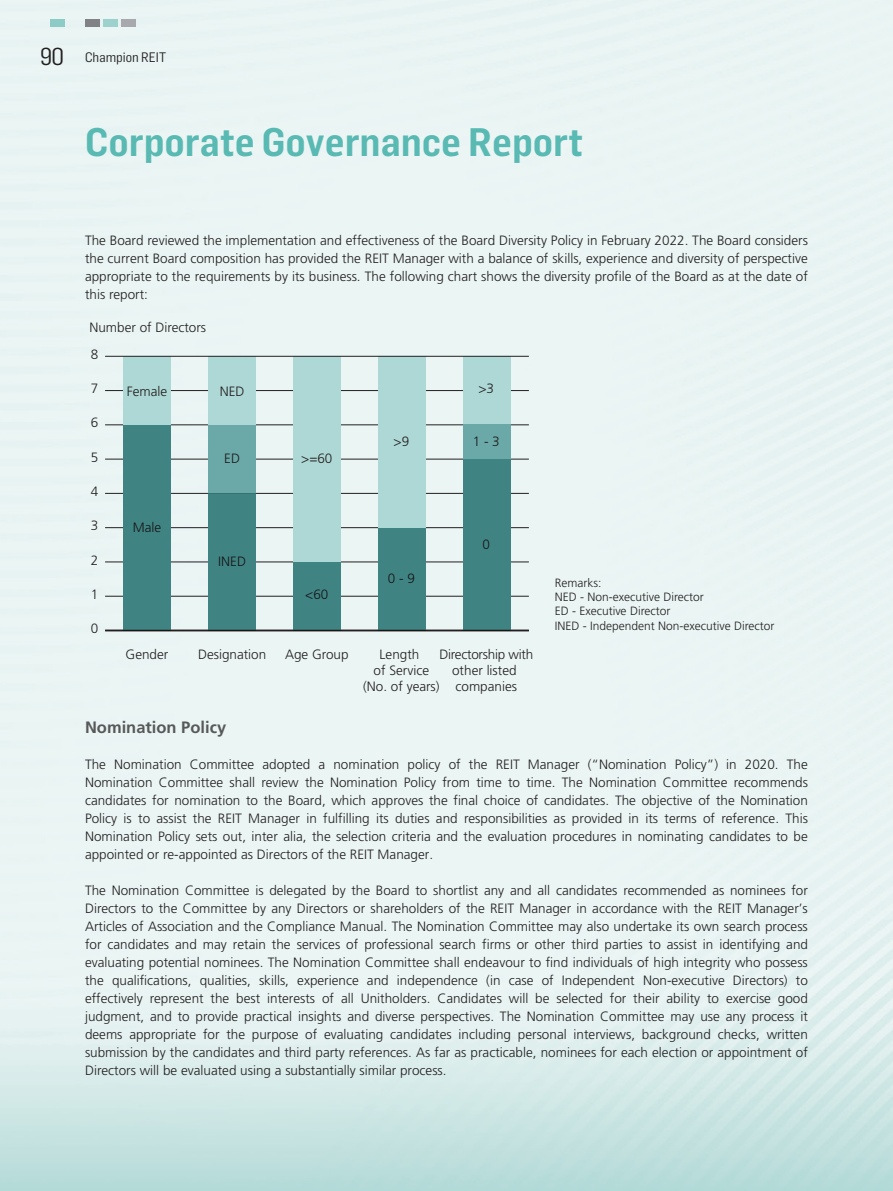
<style>
.page{position:relative;width:893px;height:1191px;background:#fff}
.page>*{position:absolute;margin:0;border:0;box-sizing:border-box;transform-origin:0 0}
.t1{font:600 39px "Flama Semicondensed";color:#59b9b3}
.t2{font:700 16.5px "Frutiger LT Std";color:#57585a}
.t3{font:300 13.5px/18px "Frutiger LT Std";color:#231f20;text-align:justify}
.t4{font:13.5px "Flama Semicondensed";color:#231f20}
.t5{font:300 12px/14.4px "Frutiger LT Std";color:#231f20}
.s1{font-size:24px}
</style>
<div class="page">
<img style="left:0;top:0;width:893px;height:1191px">
<div style="left:103px;top:19px;width:15px;height:8px;background:#9dd1ce"></div>
<div style="left:85px;top:19px;width:15px;height:8px;background:#808285"></div>
<div style="left:121px;top:19px;width:15px;height:8px;background:#a8a9ad"></div>
<div style="left:50px;top:19px;width:15px;height:8px;background:#8dcbc7"></div>
<hr style="left:105px;top:596px;width:424px;height:1px;background:#231f20">
<hr style="left:105px;top:561px;width:424px;height:1px;background:#231f20">
<hr style="left:105px;top:527px;width:424px;height:1px;background:#231f20">
<hr style="left:105px;top:493px;width:424px;height:1px;background:#231f20">
<hr style="left:105px;top:459px;width:424px;height:1px;background:#231f20">
<hr style="left:105px;top:424px;width:424px;height:1px;background:#231f20">
<hr style="left:105px;top:390px;width:424px;height:1px;background:#231f20">
<div style="left:208px;top:356px;width:48px;height:69px;background:#aed8d5"></div>
<div style="left:378px;top:356px;width:47px;height:172px;background:#aed8d5"></div>
<div style="left:463px;top:356px;width:47px;height:69px;background:#aed8d5"></div>
<div style="left:124px;top:356px;width:47px;height:69px;background:#aed8d5"></div>
<div style="left:293px;top:356px;width:48px;height:206px;background:#aed8d5"></div>
<hr style="left:105px;top:356px;width:424px;height:1px;background:#231f20">
<hr style="left:105px;top:630px;width:424px;height:1px;background:#231f20">
<div style="left:208px;top:425px;width:48px;height:68px;background:#6aa9a7"></div>
<div style="left:463px;top:425px;width:47px;height:34px;background:#6aa9a7"></div>
<div style="left:124px;top:425px;width:47px;height:205px;background:#3f8483"></div>
<div style="left:208px;top:493px;width:48px;height:137px;background:#3f8483"></div>
<div style="left:293px;top:562px;width:48px;height:68px;background:#3f8483"></div>
<div style="left:378px;top:528px;width:47px;height:102px;background:#3f8483"></div>
<div style="left:463px;top:459px;width:47px;height:171px;background:#3f8483"></div>
<p class="t4" style="left:40px;top:48px;width:127px"><span class="s1">90</span> Champion REIT</p>
<h1 class="t1" style="left:85px;top:117px;width:499px">Corporate Governance Report</h1>
<p class="t3" style="left:85px;top:232px;width:724px">The Board reviewed the implementation and effectiveness of the Board Diversity Policy in February 2022. The Board considers the current Board composition has provided the REIT Manager with a balance of skills, experience and diversity of perspective appropriate to the requirements by its business. The following chart shows the diversity profile of the Board as at the date of this report:</p>
<p class="t3" style="left:89px;top:318px;width:118px">Number of Directors</p>
<p class="t3" style="left:91px;top:345px;width:9px">8</p>
<p class="t3" style="left:91px;top:380px;width:9px">7</p>
<p class="t3" style="left:91px;top:414px;width:9px">6</p>
<p class="t3" style="left:91px;top:448px;width:9px">5</p>
<p class="t3" style="left:91px;top:482px;width:9px">4</p>
<p class="t3" style="left:91px;top:517px;width:9px">3</p>
<p class="t3" style="left:91px;top:551px;width:9px">2</p>
<p class="t3" style="left:91px;top:585px;width:9px">1</p>
<p class="t3" style="left:91px;top:619px;width:9px">0</p>
<p class="t3" style="left:127px;top:382px;width:42px">Female</p>
<p class="t3" style="left:133px;top:518px;width:30px">Male</p>
<p class="t3" style="left:126px;top:645px;width:44px">Gender</p>
<p class="t3" style="left:220px;top:382px;width:26px">NED</p>
<p class="t3" style="left:224px;top:449px;width:17px">ED</p>
<p class="t3" style="left:301px;top:449px;width:33px">&gt;=60</p>
<p class="t3" style="left:394px;top:432px;width:17px">&gt;9</p>
<p class="t3" style="left:478px;top:380px;width:17px">&gt;3</p>
<p class="t3" style="left:473px;top:432px;width:29px">1 - 3</p>
<p class="t3" style="left:218px;top:552px;width:29px">INED</p>
<p class="t3" style="left:305px;top:586px;width:25px">&lt;60</p>
<p class="t3" style="left:388px;top:569px;width:29px">0 - 9</p>
<p class="t3" style="left:482px;top:535px;width:9px">0</p>
<p class="t3" style="left:198px;top:645px;width:70px">Designation</p>
<p class="t3" style="left:285px;top:645px;width:65px">Age Group</p>
<p class="t3" style="left:363px;top:646px;width:78px;line-height:16.2px;text-align:center">Length<br>of Service (No. of years)</p>
<p class="t3" style="left:439px;top:646px;width:95px;line-height:16.2px;text-align:center">Directorship with other listed companies</p>
<p class="t5" style="left:555px;top:575px;width:221px">Remarks:<br>NED - Non-executive Director<br>ED - Executive Director<br>INED - Independent Non-executive Director</p>
<p class="t2" style="left:85px;top:717px;width:143px">Nomination Policy</p>
<p class="t3" style="left:85px;top:755px;width:724px">The Nomination Committee adopted a nomination policy of the REIT Manager (“Nomination Policy”) in 2020. The Nomination Committee shall review the Nomination Policy from time to time. The Nomination Committee recommends candidates for nomination to the Board, which approves the final choice of candidates. The objective of the Nomination Policy is to assist the REIT Manager in fulfilling its duties and responsibilities as provided in its terms of reference. This Nomination Policy sets out, inter alia, the selection criteria and the evaluation procedures in nominating candidates to be appointed or re-appointed as Directors of the REIT Manager.</p>
<p class="t3" style="left:85px;top:881px;width:724px">The Nomination Committee is delegated by the Board to shortlist any and all candidates recommended as nominees for Directors to the Committee by any Directors or shareholders of the REIT Manager in accordance with the REIT Manager’s Articles of Association and the Compliance Manual. The Nomination Committee may also undertake its own search process for candidates and may retain the services of professional search firms or other third parties to assist in identifying and evaluating potential nominees. The Nomination Committee shall endeavour to find individuals of high integrity who possess the qualifications, qualities, skills, experience and independence (in case of Independent Non-executive Directors) to effectively represent the best interests of all Unitholders. Candidates will be selected for their ability to exercise good judgment, and to provide practical insights and diverse perspectives. The Nomination Committee may use any process it deems appropriate for the purpose of evaluating candidates including personal interviews, background checks, written submission by the candidates and third party references. As far as practicable, nominees for each election or appointment of Directors will be evaluated using a substantially similar process.</p>
</div>
